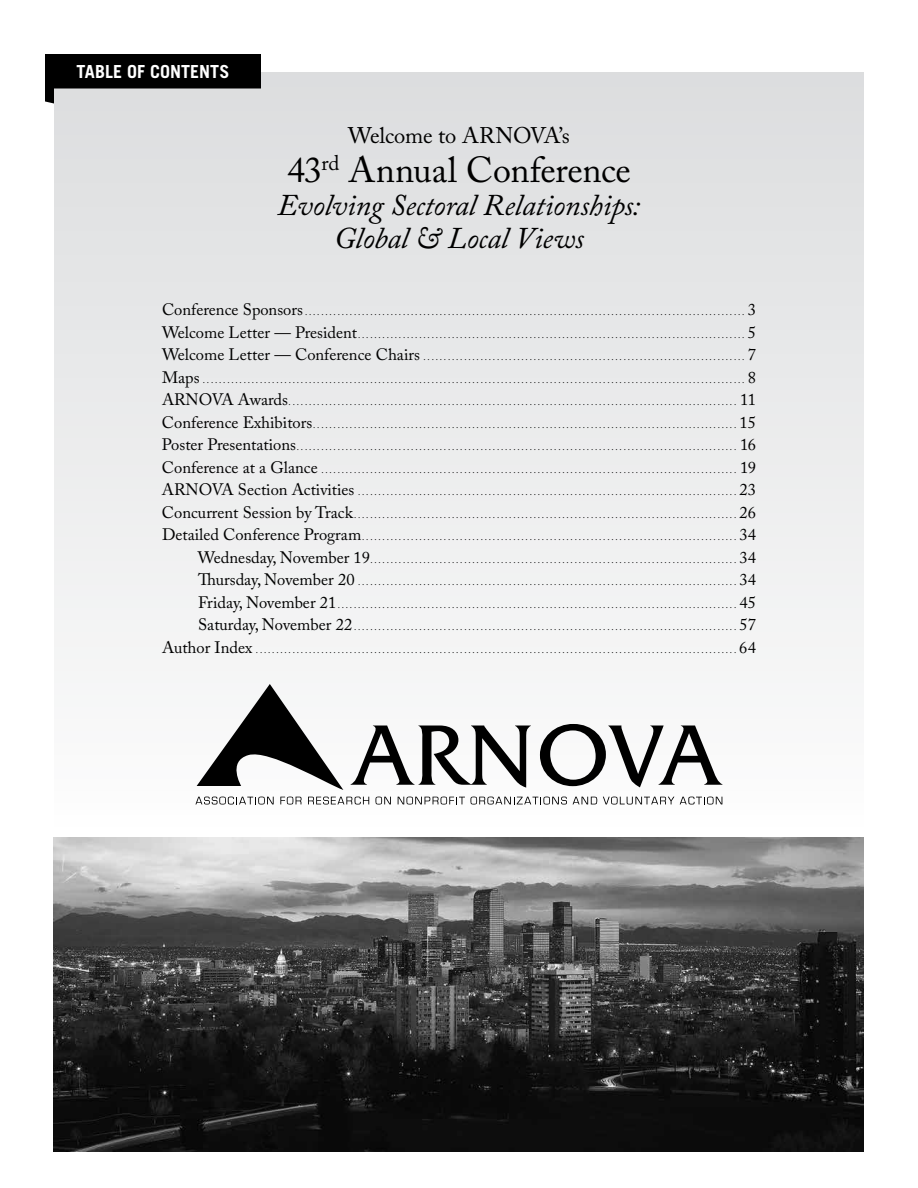
<style>
.page{position:relative;width:918px;height:1188px;background:#fff}
.page>*{position:absolute;margin:0;border:0;box-sizing:border-box;transform-origin:0 0}
.t1{font:36px "Adobe Caslon Pro";letter-spacing:-.01em;color:#000}
.t2{font:italic 30px/33px "Adobe Caslon Pro";letter-spacing:-.005em;color:#000;text-align:center}
.t3{font:22.5px "Adobe Caslon Pro";letter-spacing:-.015em;color:#000}
.t4{font:700 18px "Trade Gothic";color:#fff}
.t5{font:9px "Adobe Caslon Pro";color:#000}
.s1{font-size:16.5px}
</style>
<div class="page">
<div style="left:54px;top:72px;width:810px;height:764px;background:linear-gradient(to bottom,#dcddde,#fcfdfd)"></div>
<img style="left:54px;top:837px;width:810px;height:315px">
<svg style="left:45px;top:54px;width:216px;height:50px;background:#414142"></svg>
<svg style="left:350px;top:726px;width:181px;height:62px"></svg>
<svg style="left:540px;top:724px;width:183px;height:63px"></svg>
<svg style="left:197px;top:684px;width:146px;height:106px"></svg>
<svg style="left:195px;top:797px;width:79px;height:8px"></svg>
<svg style="left:280px;top:797px;width:22px;height:8px"></svg>
<svg style="left:308px;top:797px;width:61px;height:8px"></svg>
<svg style="left:375px;top:797px;width:16px;height:8px"></svg>
<svg style="left:398px;top:797px;width:169px;height:8px"></svg>
<svg style="left:573px;top:797px;width:24px;height:7px"></svg>
<svg style="left:603px;top:797px;width:71px;height:8px"></svg>
<svg style="left:680px;top:797px;width:42px;height:8px"></svg>
<h3 class="t4" style="left:77px;top:61px;width:154px">TABLE OF CONTENTS</h3>
<h3 class="t3" style="left:348px;top:122px;width:223px">Welcome to ARNOVA’s</h3>
<h1 class="t1" style="left:287px;top:148px;width:345px">43<sup>rd</sup> Annual Conference</h1>
<h2 class="t2" style="left:278px;top:188px;width:364px">Evolving Sectoral Relationships:<br>Global &amp; Local Views</h2>
<p class="t5" style="left:162px;top:307px;width:595px"><span class="s1">Conference Sponsors</span>............................................................................................................ <span class="s1">3</span></p>
<p class="t5" style="left:162px;top:329px;width:595px"><span class="s1">Welcome Letter — President</span>............................................................................................... <span class="s1">5</span></p>
<p class="t5" style="left:162px;top:352px;width:596px"><span class="s1">Welcome Letter — Conference Chairs</span> ............................................................................... <span class="s1">7</span></p>
<p class="t5" style="left:162px;top:374px;width:595px"><span class="s1">Maps</span> ..................................................................................................................................... <span class="s1">8</span></p>
<p class="t5" style="left:162px;top:397px;width:595px"><span class="s1">ARNOVA Awards</span>.............................................................................................................. <span class="s1">11</span></p>
<p class="t5" style="left:162px;top:419px;width:596px"><span class="s1">Conference Exhibitors</span>........................................................................................................ <span class="s1">15</span></p>
<p class="t5" style="left:162px;top:442px;width:596px"><span class="s1">Poster Presentations</span>............................................................................................................ <span class="s1">16</span></p>
<p class="t5" style="left:162px;top:464px;width:596px"><span class="s1">Conference at a Glance</span> ...................................................................................................... <span class="s1">19</span></p>
<p class="t5" style="left:162px;top:487px;width:596px"><span class="s1">ARNOVA Section Activities</span> ............................................................................................. <span class="s1">23</span></p>
<p class="t5" style="left:162px;top:509px;width:596px"><span class="s1">Concurrent Session by Track</span>.............................................................................................. <span class="s1">26</span></p>
<p class="t5" style="left:162px;top:532px;width:595px"><span class="s1">Detailed Conference Program</span>............................................................................................ <span class="s1">34</span></p>
<p class="t5" style="left:198px;top:554px;width:560px"><span class="s1">Wednesday, November 19</span>.......................................................................................... <span class="s1">34</span></p>
<p class="t5" style="left:198px;top:577px;width:559px"><span class="s1">Thursday, November 20</span> ............................................................................................. <span class="s1">34</span></p>
<p class="t5" style="left:198px;top:599px;width:559px"><span class="s1">Friday, November 21</span>.................................................................................................. <span class="s1">45</span></p>
<p class="t5" style="left:198px;top:622px;width:559px"><span class="s1">Saturday, November 22</span>.............................................................................................. <span class="s1">57</span></p>
<p class="t5" style="left:162px;top:644px;width:596px"><span class="s1">Author Index</span> ...................................................................................................................... <span class="s1">64</span></p>
</div>
